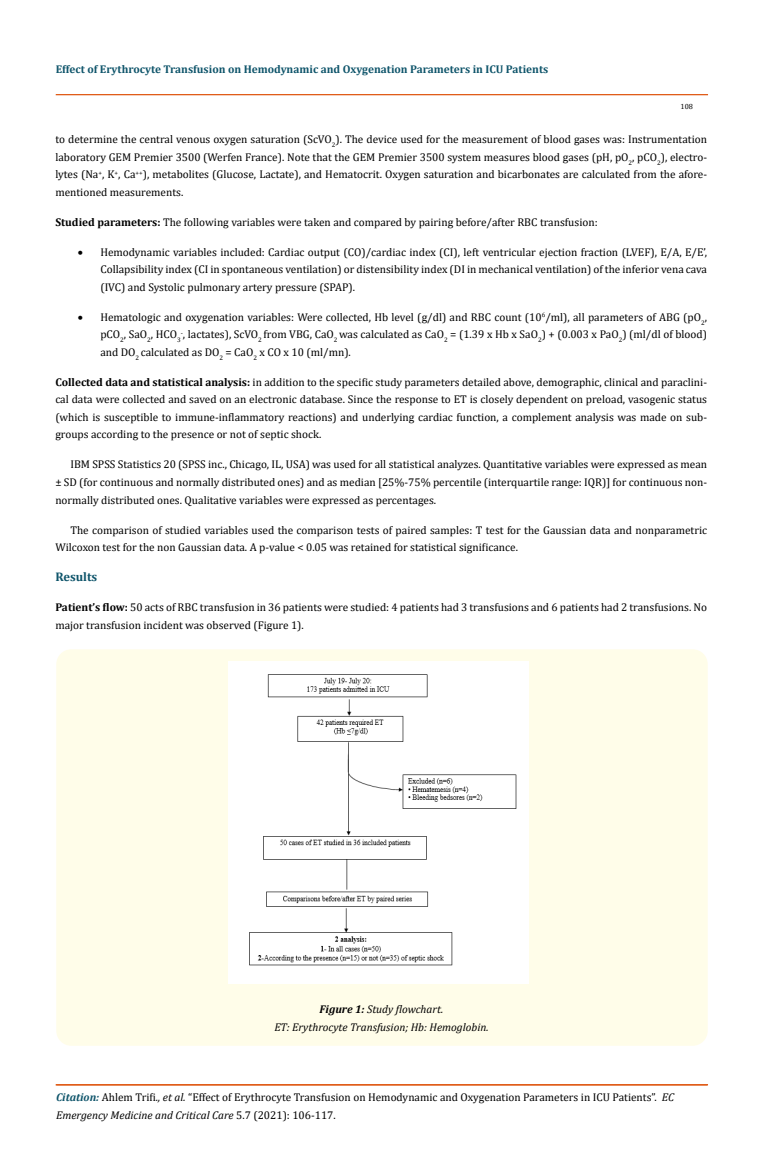
<style>
.page{position:relative;width:764px;height:1172px;background:#fff}
.page>*{position:absolute;margin:0;border:0;box-sizing:border-box;transform-origin:0 0}
.t1{font:700 12.5px "Cambria";color:#0e546a}
.t2{font:11.25px/17.5px "Cambria";color:#000;text-align:justify}
.t3{font:700 11.25px "Cambria";color:#0e546a}
.t4{font:italic 11.25px/17.5px "Cambria";color:#000;text-align:center}
.t5{font:7.5px "Cambria";color:#000}
.s1{font-weight:700}
.s2{font-weight:700;font-style:italic;color:#0e546a}
.s3{font-style:italic}
</style>
<div class="page">
<div style="left:56px;top:1084px;width:651px;height:1px;border:1px solid #e05d1a"></div>
<div style="left:56px;top:94px;width:651px;height:1px;border:1px solid #e05d1a"></div>
<div style="left:56px;top:649px;width:651px;height:396px;background:#fffde9;border-radius:15px"></div>
<img style="left:229px;top:661px;width:299px;height:322px">
<p class="t3" style="left:56px;top:61px;width:494px">Effect of Erythrocyte Transfusion on Hemodynamic and Oxygenation Parameters in ICU Patients</p>
<p class="t5" style="left:680px;top:102px;width:14px">108</p>
<p class="t2" style="left:55px;top:131px;width:653px">to determine the central venous oxygen saturation (ScVO<sub>2</sub>). The device used for the measurement of blood gases was: Instrumentation laboratory GEM Premier 3500 (Werfen France). Note that the GEM Premier 3500 system measures blood gases (pH, pO<sub>2</sub>, pCO<sub>2</sub>), electro&shy;lytes (Na<sup>+</sup>, K<sup>+</sup>, Ca<sup>++</sup>), metabolites (Glucose, Lactate), and Hematocrit. Oxygen saturation and bicarbonates are calculated from the afore&shy;mentioned measurements.</p>
<p class="t2" style="left:55px;top:213px;width:544px"><span class="s1">Studied parameters:</span> The following variables were taken and compared by pairing before/after RBC transfusion:</p>
<p class="t2" style="left:100px;top:243px;width:608px;text-indent:-23px">• Hemodynamic variables included: Cardiac output (CO)/cardiac index (CI), left ventricular ejection fraction (LVEF), E/A, E/E’, Collapsibility index (CI in spontaneous ventilation) or distensibility index (DI in mechanical ventilation) of the inferior vena cava (IVC) and Systolic pulmonary artery pressure (SPAP).</p>
<p class="t2" style="left:100px;top:308px;width:608px;text-indent:-22px">• Hematologic and oxygenation variables: Were collected, Hb level (g/dl) and RBC count (10<sup>6</sup>/ml), all parameters of ABG (pO<sub>2</sub>, pCO<sub>2</sub>, SaO<sub>2</sub>, HCO<sub>3</sub><sup>-</sup>, lactates), ScVO<sub>2</sub> from VBG, CaO<sub>2</sub> was calculated as CaO<sub>2</sub> = (1.39 x Hb x SaO<sub>2</sub>) + (0.003 x PaO<sub>2</sub>) (ml/dl of blood) and DO<sub>2</sub> calculated as DO<sub>2</sub> = CaO<sub>2</sub> x CO x 10 (ml/mn).</p>
<p class="t2" style="left:55px;top:373px;width:653px"><span class="s1">Collected data and statistical analysis:</span> in addition to the specific study parameters detailed above, demographic, clinical and paraclini&shy;cal data were collected and saved on an electronic database. Since the response to ET is closely dependent on preload, vasogenic status (which is susceptible to immune-inflammatory reactions) and underlying cardiac function, a complement analysis was made on sub&shy;groups according to the presence or not of septic shock.</p>
<p class="t2" style="left:55px;top:456px;width:653px;text-indent:15px">IBM SPSS Statistics 20 (SPSS inc., Chicago, IL, USA) was used for all statistical analyzes. Quantitative variables were expressed as mean ± SD (for continuous and normally distributed ones) and as median [25%-75% percentile (interquartile range: IQR)] for continuous non&shy;normally distributed ones. Qualitative variables were expressed as percentages.</p>
<p class="t2" style="left:55px;top:521px;width:653px;text-indent:15px">The comparison of studied variables used the comparison tests of paired samples: T test for the Gaussian data and nonparametric<br>Wilcoxon test for the non Gaussian data. A p-value &lt; 0.05 was retained for statistical significance.</p>
<p class="t1" style="left:55px;top:568px;width:44px">Results</p>
<p class="t2" style="left:55px;top:598px;width:653px"><span class="s1">Patient’s flow:</span> 50 acts of RBC transfusion in 36 patients were studied: 4 patients had 3 transfusions and 6 patients had 2 transfusions. No major transfusion incident was observed (Figure 1).</p>
<p class="t4" style="left:274px;top:999px;width:216px"><span class="s1">Figure 1:</span> Study flowchart.<br>ET: Erythrocyte Transfusion; Hb: Hemoglobin.</p>
<p class="t2" style="left:56px;top:1088px;width:619px"><span class="s2">Citation:</span> Ahlem Trifi<span class="s3">., et al.</span> “Effect of Erythrocyte Transfusion on Hemodynamic and Oxygenation Parameters in ICU Patients”. <span class="s3">EC<br>Emergency Medicine and Critical Care</span> 5.7 (2021): 106-117.</p>
</div>
